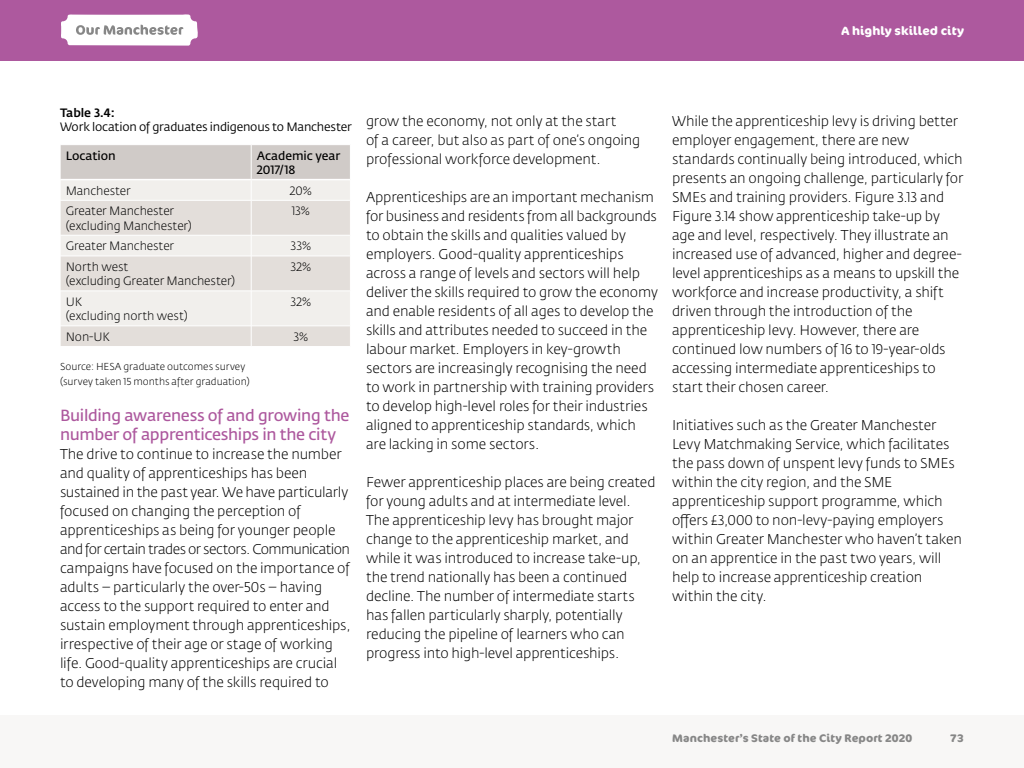
<style>
.page{position:relative;width:1024px;height:768px;background:#fff}
.page>*{position:absolute;margin:0;border:0;box-sizing:border-box;transform-origin:0 0}
.B_head{font:600 16px/19px "Fedra Sans Std";letter-spacing:-.02em;color:#ad599e}
.Body{font:300 14px/19px "Fedra Sans Std";letter-spacing:-.01em;color:#000}
.Table_body{font:300 12px/14.2px "Fedra Sans Std";letter-spacing:-.005em;color:#000}
.Fig_Map_Table_head{font:12px/14.2px "Fedra Sans Std";letter-spacing:-.02em;color:#000}
.Table_head{font:600 12px/14.2px "Fedra Sans Std";letter-spacing:-.005em;color:#000}
.t1{font:700 12px "Cocon";letter-spacing:.005em;color:#fff}
.t2{font:700 11px "Cocon";letter-spacing:.01em;color:#878787}
.Source{font:300 10px/14.2px "Fedra Sans Std";color:#000}
.s1{font-weight:500}
</style>
<div class="page">
<div style="left:0;top:0;width:1024px;height:60px;background:#ad599e"></div>
<div style="left:0;top:715px;width:1024px;height:53px;background:#f8f7f6"></div>
<svg style="left:61px;top:201px;width:289px;height:145px;background:#e8e4e1"></svg>
<svg style="left:60px;top:145px;width:290px;height:55px;background:#dcd8d6"></svg>
<hr style="left:251px;top:200px;width:1px;height:35px;background:#fff">
<hr style="left:60px;top:235px;width:191px;height:1px;background:#fff">
<hr style="left:251px;top:235px;width:100px;height:1px;background:#fff">
<svg style="left:251px;top:236px;width:1px;height:20px"></svg>
<hr style="left:60px;top:256px;width:191px;height:1px;background:#fff">
<hr style="left:251px;top:256px;width:100px;height:1px;background:#fff">
<hr style="left:251px;top:256px;width:1px;height:35px;background:#fff">
<hr style="left:60px;top:291px;width:191px;height:1px;background:#fff">
<hr style="left:251px;top:291px;width:100px;height:1px;background:#fff">
<hr style="left:251px;top:291px;width:1px;height:35px;background:#fff">
<hr style="left:60px;top:326px;width:191px;height:1px;background:#fff">
<svg style="left:60px;top:327px;width:1px;height:19px"></svg>
<hr style="left:251px;top:326px;width:100px;height:1px;background:#fff">
<svg style="left:251px;top:327px;width:1px;height:19px"></svg>
<hr style="left:60px;top:179px;width:191px;height:1px;background:#fff">
<hr style="left:251px;top:179px;width:99px;height:1px;background:#fff">
<svg style="left:61px;top:14px;width:137px;height:32px;background:#eae3e9"></svg>
<p class="t1" style="left:841px;top:23px;width:124px">A highly skilled city</p>
<p class="Fig_Map_Table_head" style="left:60px;top:105px;width:293px"><span class="s1">Table 3.4:<br></span>Work location of graduates indigenous to Manchester</p>
<p class="Table_head" style="left:66px;top:148px;width:51px">Location</p>
<p class="Table_head" style="left:257px;top:148px;width:85px">Academic year<br>2017/18</p>
<p class="Table_body" style="left:66px;top:184px;width:66px">Manchester</p>
<p class="Table_body" style="left:290px;top:184px;width:23px">20%</p>
<p class="Table_body" style="left:66px;top:204px;width:127px">Greater Manchester (excluding Manchester)</p>
<p class="Table_body" style="left:292px;top:204px;width:20px">13%</p>
<p class="Table_body" style="left:66px;top:239px;width:110px">Greater Manchester</p>
<p class="Table_body" style="left:291px;top:239px;width:22px">33%</p>
<p class="Table_body" style="left:66px;top:260px;width:171px">North west<br>(excluding Greater Manchester)</p>
<p class="Table_body" style="left:290px;top:260px;width:22px">32%</p>
<p class="Table_body" style="left:66px;top:295px;width:123px">UK<br>(excluding north west)</p>
<p class="Table_body" style="left:290px;top:295px;width:22px">32%</p>
<p class="Table_body" style="left:66px;top:330px;width:45px">Non-UK</p>
<p class="Table_body" style="left:293px;top:330px;width:16px">3%</p>
<p class="Source" style="left:60px;top:360px;width:191px">Source: HESA graduate outcomes survey (survey taken 15 months after graduation)</p>
<p class="B_head" style="left:60px;top:406px;width:291px">Building awareness of and growing the number of apprenticeships in the city</p>
<p class="Body" style="left:60px;top:444px;width:292px">The drive to continue to increase the number and quality of apprenticeships has been sustained in the past year. We have particularly focused on changing the perception of apprenticeships as being for younger people and for certain trades or sectors. Communication campaigns have focused on the importance of adults – particularly the over-50s – having access to the support required to enter and sustain employment through apprenticeships, irrespective of their age or stage of working life. Good-quality apprenticeships are crucial to developing many of the skills required to</p>
<p class="Body" style="left:366px;top:112px;width:276px">grow the economy, not only at the start<br>of a career, but also as part of one’s ongoing professional workforce development.</p>
<p class="Body" style="left:366px;top:188px;width:293px">Apprenticeships are an important mechanism for business and residents from all backgrounds to obtain the skills and qualities valued by employers. Good-quality apprenticeships across a range of levels and sectors will help deliver the skills required to grow the economy and enable residents of all ages to develop the skills and attributes needed to succeed in the labour market. Employers in key-growth sectors are increasingly recognising the need to work in partnership with training providers to develop high-level roles for their industries aligned to apprenticeship standards, which are lacking in some sectors.</p>
<p class="Body" style="left:366px;top:473px;width:291px">Fewer apprenticeship places are being created for young adults and at intermediate level.<br>The apprenticeship levy has brought major change to the apprenticeship market, and while it was introduced to increase take-up, the trend nationally has been a continued decline. The number of intermediate starts has fallen particularly sharply, potentially reducing the pipeline of learners who can progress into high-level apprenticeships.</p>
<p class="Body" style="left:672px;top:112px;width:293px">While the apprenticeship levy is driving better employer engagement, there are new standards continually being introduced, which presents an ongoing challenge, particularly for SMEs and training providers. Figure 3.13 and Figure 3.14 show apprenticeship take-up by age and level, respectively. They illustrate an increased use of advanced, higher and degree&shy;level apprenticeships as a means to upskill the workforce and increase productivity, a shift driven through the introduction of the apprenticeship levy. However, there are continued low numbers of 16 to 19-year-olds accessing intermediate apprenticeships to start their chosen career.</p>
<p class="Body" style="left:672px;top:416px;width:291px">Initiatives such as the Greater Manchester Levy Matchmaking Service, which facilitates the pass down of unspent levy funds to SMEs within the city region, and the SME apprenticeship support programme, which offers £3,000 to non-levy-paying employers within Greater Manchester who haven’t taken on an apprentice in the past two years, will help to increase apprenticeship creation within the city.</p>
<p class="t2" style="left:672px;top:732px;width:242px">Manchester’s State of the City Report 2020</p>
<p class="t2" style="left:950px;top:732px;width:15px">73</p>
</div>
